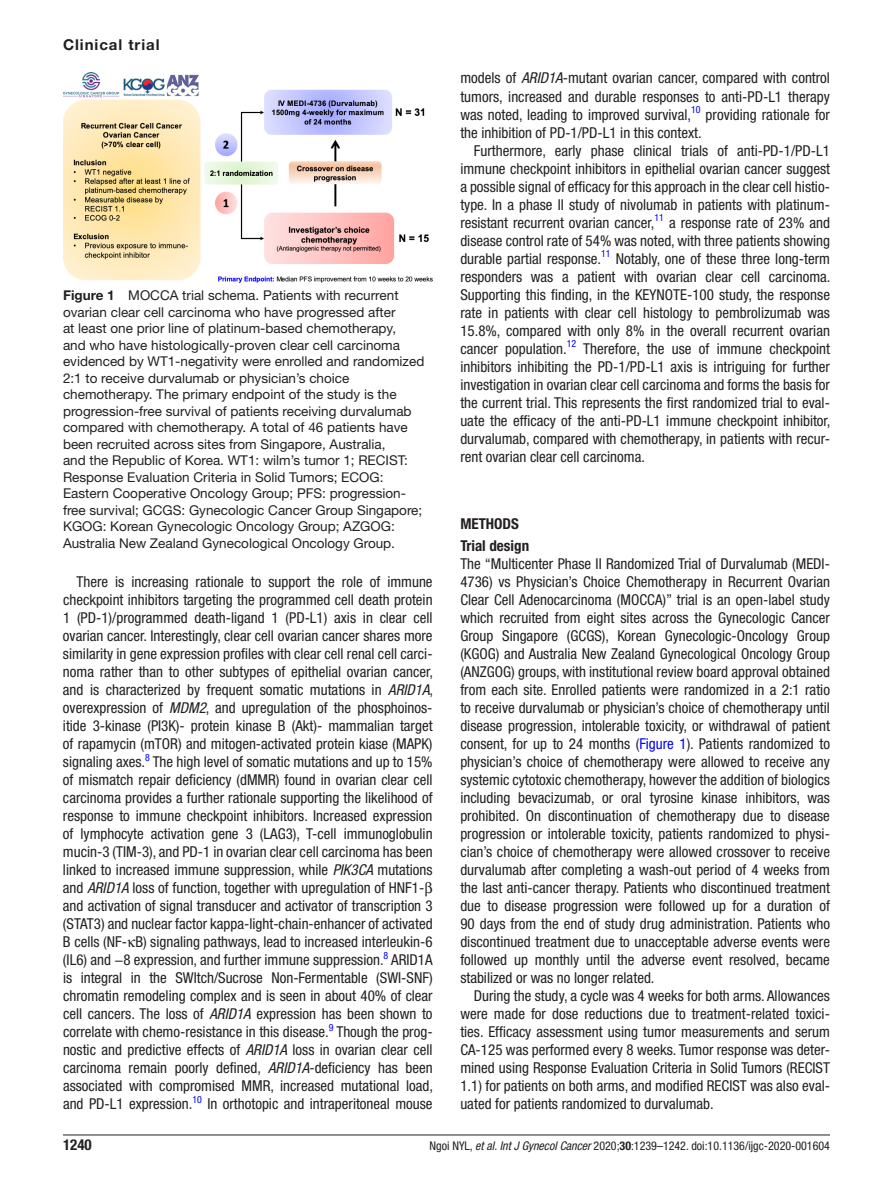
<style>
.page{position:relative;width:893px;height:1191px;background:#fff}
.page>*{position:absolute;margin:0;border:0;box-sizing:border-box;transform-origin:0 0}
.t1{font:condensed 15px/18px "Helvetica Neue LT Std";color:#231f20;text-align:justify}
.t2{font:700 condensed 15px/22.5px "Helvetica Neue LT Std";color:#231f20}
.t3{font:700 15px "Helvetica Neue LT Std";letter-spacing:.065em;color:#231f20}
.t4{font:700 condensed 15px "Helvetica Neue LT Std";color:#222221}
.t5{font:13.5px/16.5px "Helvetica Neue LT Std";color:#231f20}
.t6{font:condensed 12px "Helvetica Neue LT Std";color:#231f20}
.t7{font:condensed 9.9px "Helvetica Neue LT Std";color:#00f}
.s1{font-weight:700}
.s2{font-style:italic}
.s3{color:#00f}
</style>
<div class="page">
<hr style="left:63px;top:1134px;width:767px;height:1px;background:#231f20">
<img style="left:63px;top:73px;width:370px;height:209px">
<p class="t3" style="left:63px;top:35px;width:98px">Clinical trial</p>
<p class="t5" style="left:63px;top:287px;width:363px"><span class="s1">Figure 1</span> MOCCA trial schema. Patients with recurrent ovarian clear cell carcinoma who have progressed after<br>at least one prior line of platinum-based chemotherapy,<br>and who have histologically-proven clear cell carcinoma evidenced by WT1-negativity were enrolled and randomized 2:1 to receive durvalumab or physician’s choice chemotherapy. The primary endpoint of the study is the progression-free survival of patients receiving durvalumab compared with chemotherapy. A total of 46 patients have been recruited across sites from Singapore, Australia,<br>and the Republic of Korea. WT1: wilm’s tumor 1; RECIST:<br>Response Evaluation Criteria in Solid Tumors; ECOG:<br>Eastern Cooperative Oncology Group; PFS: progression&shy;free survival; GCGS: Gynecologic Cancer Group Singapore; KGOG: Korean Gynecologic Oncology Group; AZGOG:<br>Australia New Zealand Gynecological Oncology Group.</p>
<p class="t1" style="left:63px;top:573px;width:372px;text-indent:14px">There is increasing rationale to support the role of immune checkpoint inhibitors targeting the programmed cell death protein 1 (PD-1)/programmed death-ligand 1 (PD-L1) axis in clear cell ovarian cancer. Interestingly, clear cell ovarian cancer shares more similarity in gene expression profiles with clear cell renal cell carci&shy;noma rather than to other subtypes of epithelial ovarian cancer, and is characterized by frequent somatic mutations in <span class="s2">ARID1A</span>, overexpression of <span class="s2">MDM2</span>, and upregulation of the phosphoinos&shy;itide 3-kinase (PI3K)- protein kinase B (Akt)- mammalian target of rapamycin (mTOR) and mitogen-activated protein kiase (MAPK) signaling axes.</p>
<p class="t7" style="left:145px;top:751px;width:6px">8</p>
<p class="t1" style="left:63px;top:753px;width:371px;text-align:left;text-indent:90px">The high level of somatic mutations and up to 15% of mismatch repair deficiency (dMMR) found in ovarian clear cell carcinoma provides a further rationale supporting the likelihood of response to immune checkpoint inhibitors. Increased expression of lymphocyte activation gene 3 (LAG3), T-cell immunoglobulin mucin-3 (TIM-3), and PD-1 in ovarian clear cell carcinoma has been linked to increased immune suppression, while <span class="s2">PIK3CA</span> mutations and <span class="s2">ARID1A</span> loss of function, together with upregulation of HNF1- and activation of signal transducer and activator of transcription 3 (STAT3) and nuclear factor kappa-light-chain-enhancer of activated B cells (NF- B) signaling pathways, lead to increased interleukin-6 (IL6) and −8 expression, and further immune suppression.<sup>8</sup> ARID1A is integral in the SWItch/Sucrose Non-Fermentable (SWI-SNF) chromatin remodeling complex and is seen in about 40% of clear cell cancers. The loss of <span class="s2">ARID1A</span> expression has been shown to correlate with chemo-resistance in this disease.</p>
<p class="t7" style="left:329px;top:1021px;width:6px">9</p>
<p class="t1" style="left:63px;top:1023px;width:372px;text-indent:273px">Though the prog&shy;nostic and predictive effects of <span class="s2">ARID1A</span> loss in ovarian clear cell carcinoma remain poorly defined, <span class="s2">ARID1A</span>-deficiency has been associated with compromised MMR, increased mutational load, and PD-L1 expression.</p>
<p class="t7" style="left:192px;top:1093px;width:11px">10</p>
<p class="t1" style="left:207px;top:1095px;width:227px">In orthotopic and intraperitoneal mouse</p>
<p class="t1" style="left:460px;top:69px;width:371px">models of <span class="s2">ARID1A</span>-mutant ovarian cancer, compared with control tumors, increased and durable responses to anti-PD-L1 therapy was noted, leading to improved survival,</p>
<p class="t7" style="left:691px;top:103px;width:11px">10</p>
<p class="t1" style="left:706px;top:105px;width:126px">providing rationale for</p>
<p class="t1" style="left:460px;top:123px;width:243px">the inhibition of PD-1/PD-L1 in this context.</p>
<p class="t1" style="left:474px;top:141px;width:358px">Furthermore, early phase clinical trials of anti-PD-1/PD-L1</p>
<p class="t1" style="left:460px;top:159px;width:371px">immune checkpoint inhibitors in epithelial ovarian cancer suggest</p>
<p class="t1" style="left:460px;top:177px;width:371px">a possible signal of efficacy for this approach in the clear cell histio-</p>
<p class="t1" style="left:460px;top:195px;width:371px">type. In a phase II study of nivolumab in patients with platinum-</p>
<p class="t1" style="left:460px;top:213px;width:196px">resistant recurrent ovarian cancer,</p>
<p class="t7" style="left:654px;top:211px;width:11px">11</p>
<p class="t1" style="left:460px;top:213px;width:371px;text-indent:209px">a response rate of 23% and disease control rate of 54% was noted, with three patients showing durable partial response.</p>
<p class="t7" style="left:601px;top:247px;width:11px">11</p>
<p class="t1" style="left:460px;top:249px;width:372px;text-indent:156px">Notably, one of these three long-term responders was a patient with ovarian clear cell carcinoma.<br>Supporting this finding, in the KEYNOTE-100 study, the response rate in patients with clear cell histology to pembrolizumab was 15.8%, compared with only 8% in the overall recurrent ovarian cancer population.</p>
<p class="t7" style="left:567px;top:337px;width:11px">12</p>
<p class="t1" style="left:460px;top:339px;width:372px;text-indent:123px">Therefore, the use of immune checkpoint inhibitors inhibiting the PD-1/PD-L1 axis is intriguing for further investigation in ovarian clear cell carcinoma and forms the basis for the current trial. This represents the first randomized trial to eval&shy;uate the efficacy of the anti-PD-L1 immune checkpoint inhibitor, durvalumab, compared with chemotherapy, in patients with recur&shy;rent ovarian clear cell carcinoma.</p>
<p class="t2" style="left:460px;top:512px;width:70px">Methods<br>Trial design</p>
<p class="t1" style="left:460px;top:555px;width:371px">The “Multicenter Phase II Randomized Trial of Durvalumab (MEDI-4736) vs Physician’s Choice Chemotherapy in Recurrent Ovarian Clear Cell Adenocarcinoma (MOCCA)” trial is an open-label study which recruited from eight sites across the Gynecologic Cancer Group Singapore (GCGS), Korean Gynecologic-Oncology Group (KGOG) and Australia New Zealand Gynecological Oncology Group (ANZGOG) groups, with institutional review board approval obtained from each site. Enrolled patients were randomized in a 2:1 ratio to receive durvalumab or physician’s choice of chemotherapy until disease progression, intolerable toxicity, or withdrawal of patient consent, for up to 24 months (<span class="s3">Figure 1</span>). Patients randomized to physician’s choice of chemotherapy were allowed to receive any systemic cytotoxic chemotherapy, however the addition of biologics including bevacizumab, or oral tyrosine kinase inhibitors, was prohibited. On discontinuation of chemotherapy due to disease progression or intolerable toxicity, patients randomized to physi&shy;cian’s choice of chemotherapy were allowed crossover to receive durvalumab after completing a wash-out period of 4 weeks from the last anti-cancer therapy. Patients who discontinued treatment due to disease progression were followed up for a duration of 90 days from the end of study drug administration. Patients who discontinued treatment due to unacceptable adverse events were followed up monthly until the adverse event resolved, became stabilized or was no longer related.</p>
<p class="t1" style="left:460px;top:987px;width:371px;text-indent:14px">During the study, a cycle was 4 weeks for both arms. Allowances were made for dose reductions due to treatment-related toxici&shy;ties. Efficacy assessment using tumor measurements and serum CA-125 was performed every 8 weeks. Tumor response was deter&shy;mined using Response Evaluation Criteria in Solid Tumors (RECIST 1.1) for patients on both arms, and modified RECIST was also eval&shy;uated for patients randomized to durvalumab.</p>
<p class="t4" style="left:63px;top:1135px;width:30px">1240</p>
<p class="t6" style="left:430px;top:1138px;width:402px">Ngoi NYL, <span class="s2">et al</span>. <span class="s2">Int J Gynecol Cancer</span> 2020;<span class="s1">30</span>:1239–1242. doi:10.1136/ijgc-2020-001604</p>
</div>
